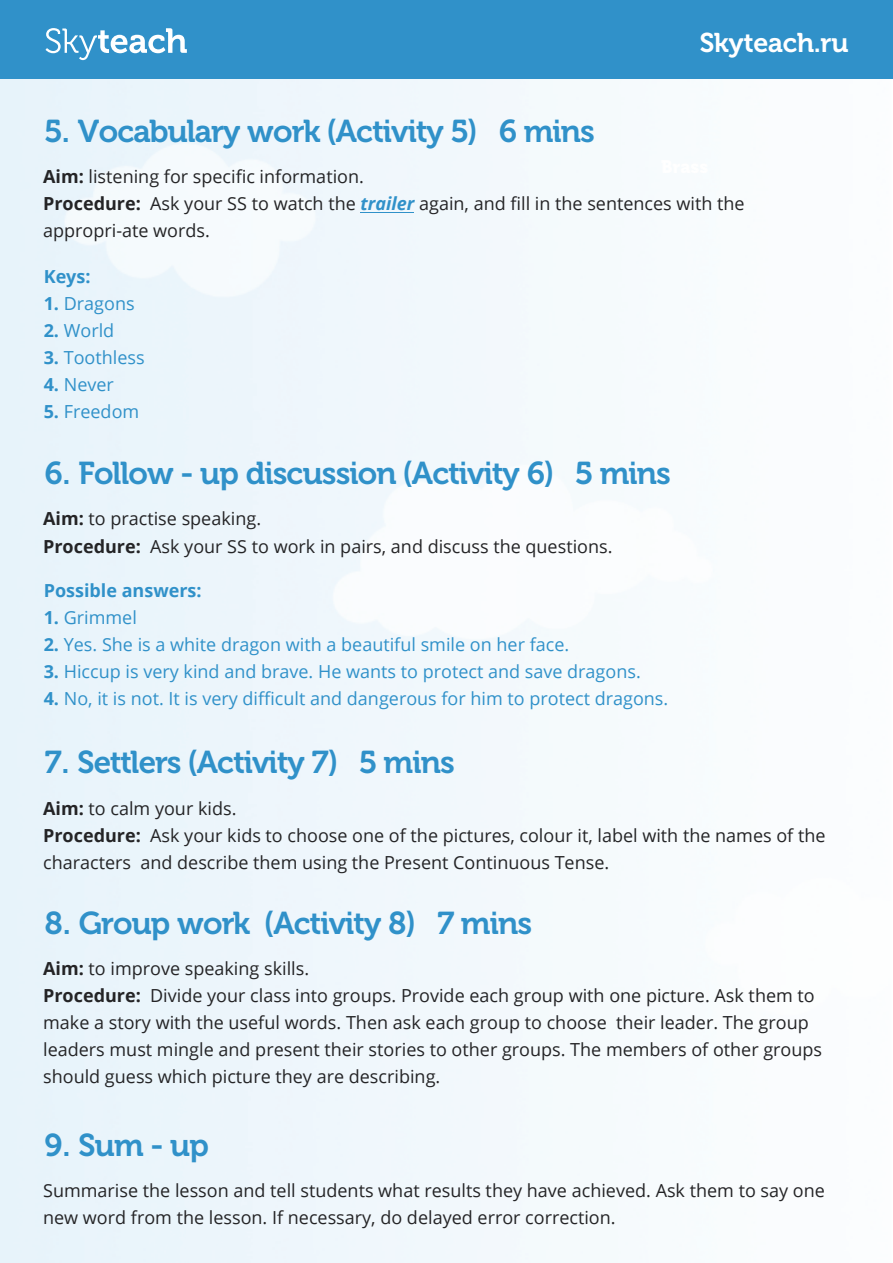
<style>
.page{position:relative;width:893px;height:1263px;background:#fff}
.page>*{position:absolute;margin:0;border:0;box-sizing:border-box;transform-origin:0 0}
.t1{font:31.5px "Museo Cyrl 700";letter-spacing:-.025em;color:#3091c9}
.t2{font:27px "Museo Cyrl 700";color:#fff}
.t3{font:18px/27px "Open Sans";color:#242426}
.t4{font:18px "Open Sans";color:#3091c9}
.t5{font:700 18px "Open Sans";color:#3091c9}
.s1{font-weight:700}
.s2{font-weight:700;font-style:italic;color:#3091c9}
</style>
<div class="page">
<div style="left:0;top:0;width:893px;height:79px;background:#3091c9"></div>
<svg style="left:46px;top:28px;width:141px;height:32px"></svg>
<hr style="left:360px;top:212px;width:54px;height:1px;background:#3091c9">
<h1 class="t1" style="left:45px;top:113px;width:552px">5. Vocabulary work (Activity 5) 6 mins</h1>
<p class="t3" style="left:43px;top:162px;width:322px"><span class="s1">Aim:</span> listening for specific information.</p>
<h2 class="t2" style="left:700px;top:28px;width:150px">Skyteach.ru</h2>
<p class="t3" style="left:43px;top:189px;width:703px"><span class="s1">Procedure:</span> Ask your SS to watch the <span class="s2">trailer</span> again, and fill in the sentences with the appropri-ate words.</p>
<p class="t5" style="left:44px;top:264px;width:48px">Keys:</p>
<p class="t4" style="left:44px;top:291px;width:92px"><span class="s1">1.</span> Dragons</p>
<p class="t4" style="left:44px;top:318px;width:72px"><span class="s1">2.</span> World</p>
<p class="t4" style="left:44px;top:345px;width:103px"><span class="s1">3.</span> Toothless</p>
<p class="t4" style="left:44px;top:372px;width:72px"><span class="s1">4.</span> Never</p>
<p class="t4" style="left:44px;top:399px;width:97px"><span class="s1">5.</span> Freedom</p>
<h1 class="t1" style="left:45px;top:456px;width:628px">6. Follow - up discussion (Activity 6) 5 mins</h1>
<p class="t3" style="left:43px;top:505px;width:571px"><span class="s1">Aim:</span> to practise speaking.<br><span class="s1">Procedure:</span> Ask your SS to work in pairs, and discuss the questions.</p>
<p class="t5" style="left:44px;top:578px;width:159px">Possible answers:</p>
<p class="t4" style="left:44px;top:605px;width:95px"><span class="s1">1.</span> Grimmel</p>
<p class="t4" style="left:44px;top:632px;width:527px"><span class="s1">2.</span> Yes. She is a white dragon with a beautiful smile on her face.</p>
<p class="t4" style="left:44px;top:659px;width:599px"><span class="s1">3.</span> Hiccup is very kind and brave. He wants to protect and save dragons.</p>
<p class="t4" style="left:44px;top:686px;width:626px"><span class="s1">4.</span> No, it is not. It is very difficult and dangerous for him to protect dragons.</p>
<h1 class="t1" style="left:45px;top:745px;width:412px">7. Settlers (Activity 7) 5 mins</h1>
<p class="t3" style="left:43px;top:794px;width:784px"><span class="s1">Aim:</span> to calm your kids.<br><span class="s1">Procedure:</span> Ask your kids to choose one of the pictures, colour it, label with the names of the characters and describe them using the Present Continuous Tense.</p>
<h1 class="t1" style="left:45px;top:905px;width:489px">8. Group work (Activity 8) 7 mins</h1>
<p class="t3" style="left:43px;top:954px;width:780px"><span class="s1">Aim:</span> to improve speaking skills.<br><span class="s1">Procedure:</span> Divide your class into groups. Provide each group with one picture. Ask them to make a story with the useful words. Then ask each group to choose their leader. The group leaders must mingle and present their stories to other groups. The members of other groups should guess which picture they are describing.</p>
<h1 class="t1" style="left:45px;top:1127px;width:166px">9. Sum - up</h1>
<p class="t3" style="left:43px;top:1176px;width:783px">Summarise the lesson and tell students what results they have achieved. Ask them to say one new word from the lesson. If necessary, do delayed error correction.</p>
</div>
